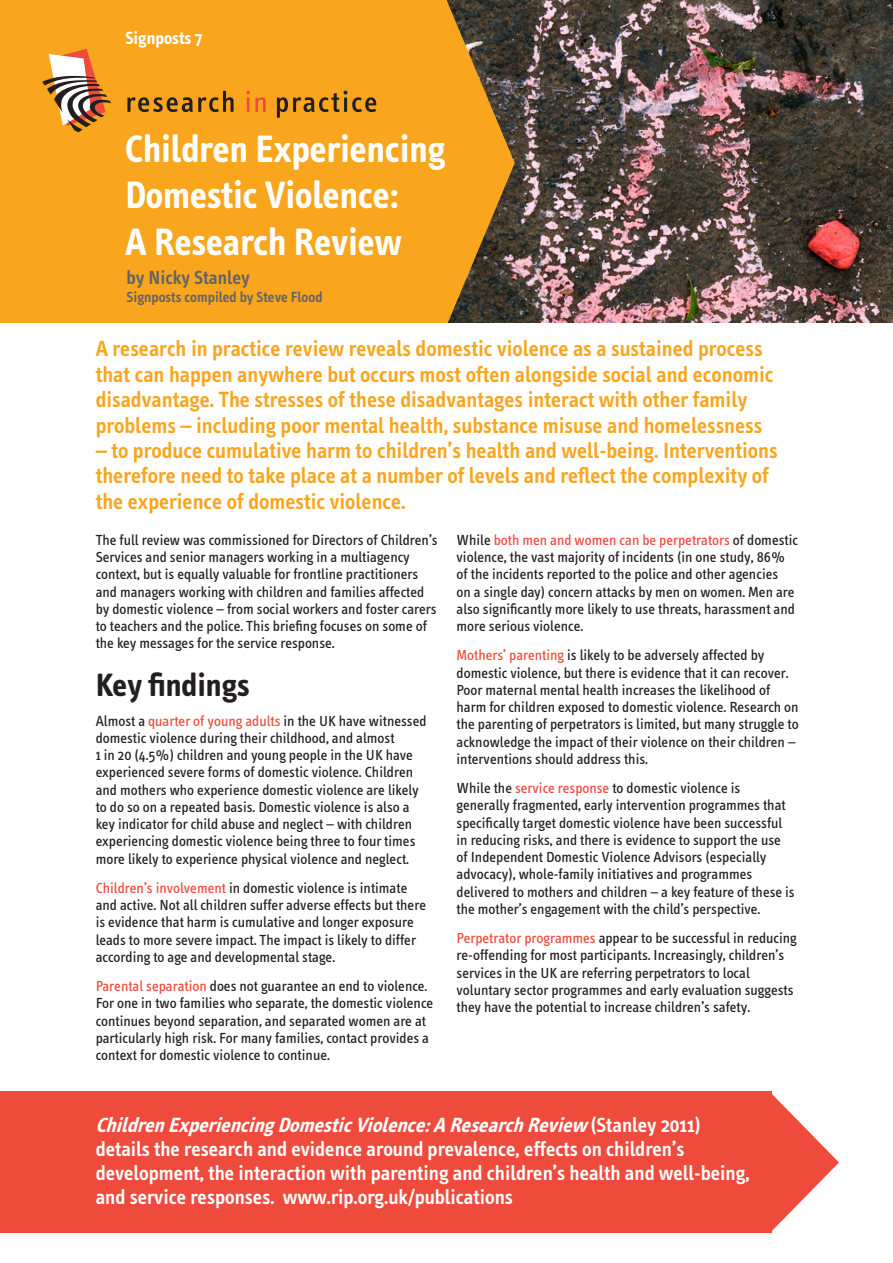
<style>
.page{position:relative;width:893px;height:1263px;background:#fff}
.page>*{position:absolute;margin:0;border:0;box-sizing:border-box;transform-origin:0 0}
.t1{font:700 39px/46.8px "Info Text";color:#fff}
.t2{font:700 33px "Info Text";color:#231f20}
.t3{font:600 22.5px/25.5px "Info Text";color:#f9a51e}
.t4{font:600 21px/24px "Info Text";color:#fff}
.t5{font:600 19.5px "Info Text";color:#636366}
.t6{font:700 18px "Info Text";color:#fff}
.t7{font:15px/17.2px "Info Text";color:#231f20}
.t8{font:600 15px "Info Text";color:#636366}
.s1{color:#ef4b3d}
.s2{font-weight:700;font-style:italic}
</style>
<div class="page">
<img style="left:515px;top:0;width:378px;height:323px">
<div style="left:0;top:0;width:446px;height:326px;background:#f9a51e"></div>
<svg style="left:410px;top:0;width:105px;height:324px"></svg>
<svg style="left:127px;top:91px;width:107px;height:21px"></svg>
<svg style="left:246px;top:91px;width:20px;height:21px"></svg>
<svg style="left:277px;top:91px;width:99px;height:27px"></svg>
<svg style="left:42px;top:49px;width:69px;height:83px"></svg>
<div style="left:0;top:1092px;width:771px;height:141px;background:#ef4b3d"></div>
<svg style="left:771px;top:1092px;width:68px;height:141px"></svg>
<hr style="left:445px;top:156px;width:2px;height:168px;background:#f9a51e">
<div style="left:0;top:324px;width:893px;height:6px;background:#fff"></div>
<p class="t6" style="left:125px;top:28px;width:79px">Signposts 7</p>
<h1 class="t1" style="left:125px;top:125px;width:322px">Children Experiencing<br>Domestic Violence:<br>A Research Review</h1>
<h3 class="t5" style="left:127px;top:266px;width:125px">by Nicky Stanley</h3>
<p class="t8" style="left:127px;top:288px;width:197px">Signposts compiled by Steve Flood</p>
<p class="t3" style="left:96px;top:336px;width:679px">A research in practice review reveals domestic violence as a sustained process that can happen anywhere but occurs most often alongside social and economic disadvantage. The stresses of these disadvantages interact with other family problems – including poor mental health, substance misuse and homelessness</p>
<h3 class="t3" style="left:96px;top:438px;width:683px">– to produce cumulative harm to children’s health and well-being. Interventions therefore need to take place at a number of levels and reflect the complexity of the experience of domestic violence.</h3>
<p class="t7" style="left:96px;top:531px;width:344px">The full review was commissioned for Directors of Children’s Services and senior managers working in a multiagency context, but is equally valuable for frontline practitioners and managers working with children and families affected by domestic violence – from social workers and foster carers to teachers and the police. This briefing focuses on some of the key messages for the service response.</p>
<h2 class="t2" style="left:96px;top:667px;width:156px">Key findings</h2>
<p class="t7" style="left:96px;top:712px;width:332px">Almost a <span class="s1">quarter of young adults</span> in the UK have witnessed domestic violence during their childhood, and almost<br>1 in 20 (4.5%) children and young people in the UK have experienced severe forms of domestic violence. Children and mothers who experience domestic violence are likely to do so on a repeated basis. Domestic violence is also a key indicator for child abuse and neglect – with children experiencing domestic violence being three to four times more likely to experience physical violence and neglect.</p>
<p class="t7" style="left:96px;top:879px;width:332px"><span class="s1">Children’s involvement</span> in domestic violence is intimate and active. Not all children suffer adverse effects but there is evidence that harm is cumulative and longer exposure leads to more severe impact. The impact is likely to differ according to age and developmental stage.</p>
<p class="t7" style="left:96px;top:978px;width:339px"><span class="s1">Parental separation</span> does not guarantee an end to violence.<br>For one in two families who separate, the domestic violence continues beyond separation, and separated women are at particularly high risk. For many families, contact provides a context for domestic violence to continue.</p>
<p class="t7" style="left:457px;top:531px;width:343px">While <span class="s1">both men and women can be perpetrators</span> of domestic violence, the vast majority of incidents (in one study, 86% of the incidents reported to the police and other agencies<br>on a single day) concern attacks by men on women. Men are also significantly more likely to use threats, harassment and more serious violence.</p>
<p class="t7" style="left:457px;top:647px;width:344px"><span class="s1">Mothers’ parenting</span> is likely to be adversely affected by domestic violence, but there is evidence that it can recover.<br>Poor maternal mental health increases the likelihood of harm for children exposed to domestic violence. Research on the parenting of perpetrators is limited, but many struggle to acknowledge the impact of their violence on their children – interventions should address this.</p>
<p class="t7" style="left:457px;top:780px;width:340px">While the <span class="s1">service response</span> to domestic violence is generally fragmented, early intervention programmes that specifically target domestic violence have been successful in reducing risks, and there is evidence to support the use of Independent Domestic Violence Advisors (especially advocacy), whole-family initiatives and programmes delivered to mothers and children – a key feature of these is the mother’s engagement with the child’s perspective.</p>
<p class="t7" style="left:457px;top:930px;width:342px"><span class="s1">Perpetrator programmes</span> appear to be successful in reducing re-offending for most participants. Increasingly, children’s services in the UK are referring perpetrators to local voluntary sector programmes and early evaluation suggests they have the potential to increase children’s safety.</p>
<p class="t4" style="left:96px;top:1113px;width:656px"><span class="s2">ChildrenExperiencingDomesticViolence:AResearchReview</span> ( S t a n l e y 2 0 1 1 ) details the research and evidence around prevalence, effects on children’s development, the interaction with parenting and children’s health and well-being, and service responses. www.rip.org.uk/publications</p>
</div>
